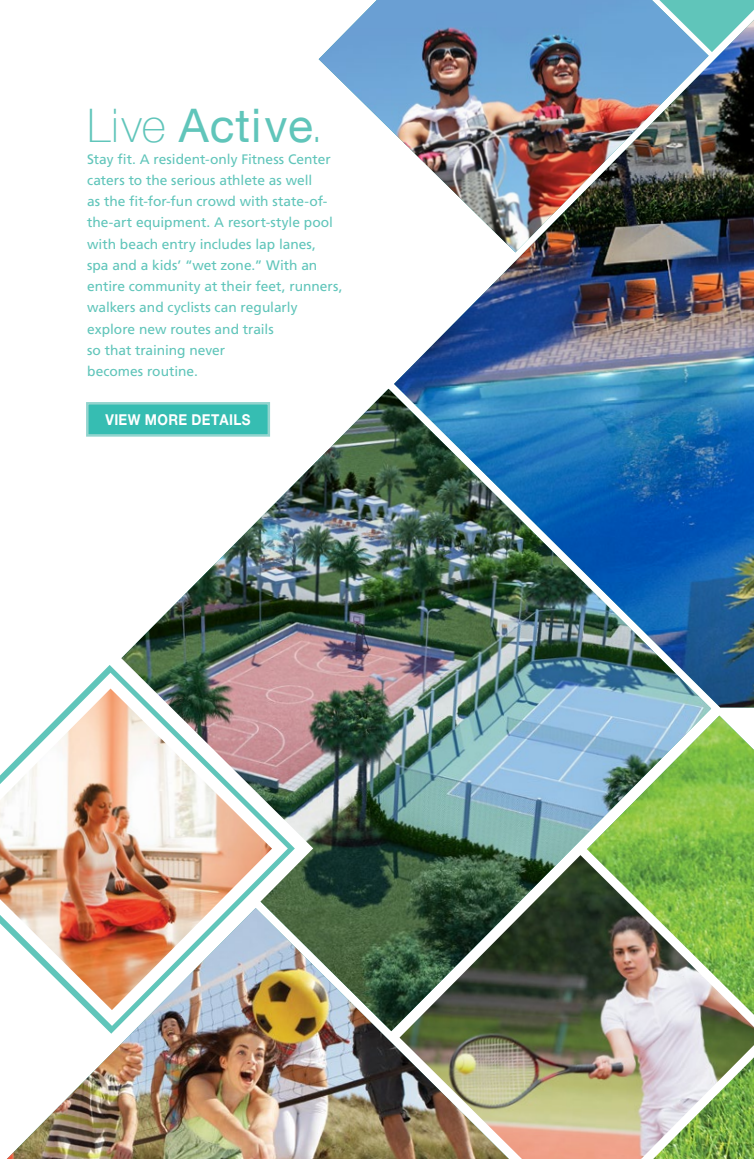
<style>
.page{position:relative;width:754px;height:1159px;background:#fff}
.page>*{position:absolute;margin:0;border:0;box-sizing:border-box;transform-origin:0 0}
.t1{font:46.25px "Helvetica Neue";letter-spacing:.025em;color:#60c5ba}
.t2{font:700 15px "Helvetica Neue LT Pro";letter-spacing:.025em;color:#fff;scale:.9 1}
.t3{font:13.75px/21.2px "Frutiger";color:#60c5ba}
.s1{font-weight:100}
</style>
<div class="page">
<img style="left:394px;top:52px;width:360px;height:655px">
<img style="left:319px;top:0;width:389px;height:252px">
<img style="left:143px;top:389px;width:568px;height:519px">
<img style="left:121px;top:636px;width:192px;height:272px">
<svg style="left:367px;top:842px;width:362px;height:66px;background:#4e764b"></svg>
<svg style="left:101px;top:665px;width:194px;height:243px;background:#9e9890"></svg>
<img style="left:87px;top:673px;width:201px;height:235px">
<img style="left:0;top:688px;width:272px;height:242px">
<img style="left:399px;top:855px;width:355px;height:304px">
<img style="left:7px;top:908px;width:502px;height:251px">
<img style="left:729px;top:727px;width:25px;height:414px">
<svg style="left:659px;top:0;width:95px;height:52px;background:#7abfc8"></svg>
<div style="left:86px;top:402px;width:184px;height:35px;background:#36bdb2;border:2px solid #93d4ce"></div>
<p class="t1" style="left:87px;top:92px;width:238px"><span class="s1">Live</span> Active<span class="s1">.</span></p>
<p class="t3" style="left:87px;top:148px;width:257px">Stay fit. A resident-only Fitness Center caters to the serious athlete as well<br>as the fit-for-fun crowd with state-of&shy;the-art equipment. A resort-style pool with beach entry includes lap lanes,<br>spa and a kids’ “wet zone.” With an entire community at their feet, runners, walkers and cyclists can regularly explore new routes and trails<br>so that training never<br>becomes routine.</p>
<p class="t2" style="left:105px;top:410px;width:163px">VIEW MORE DETAILS</p>
</div>
